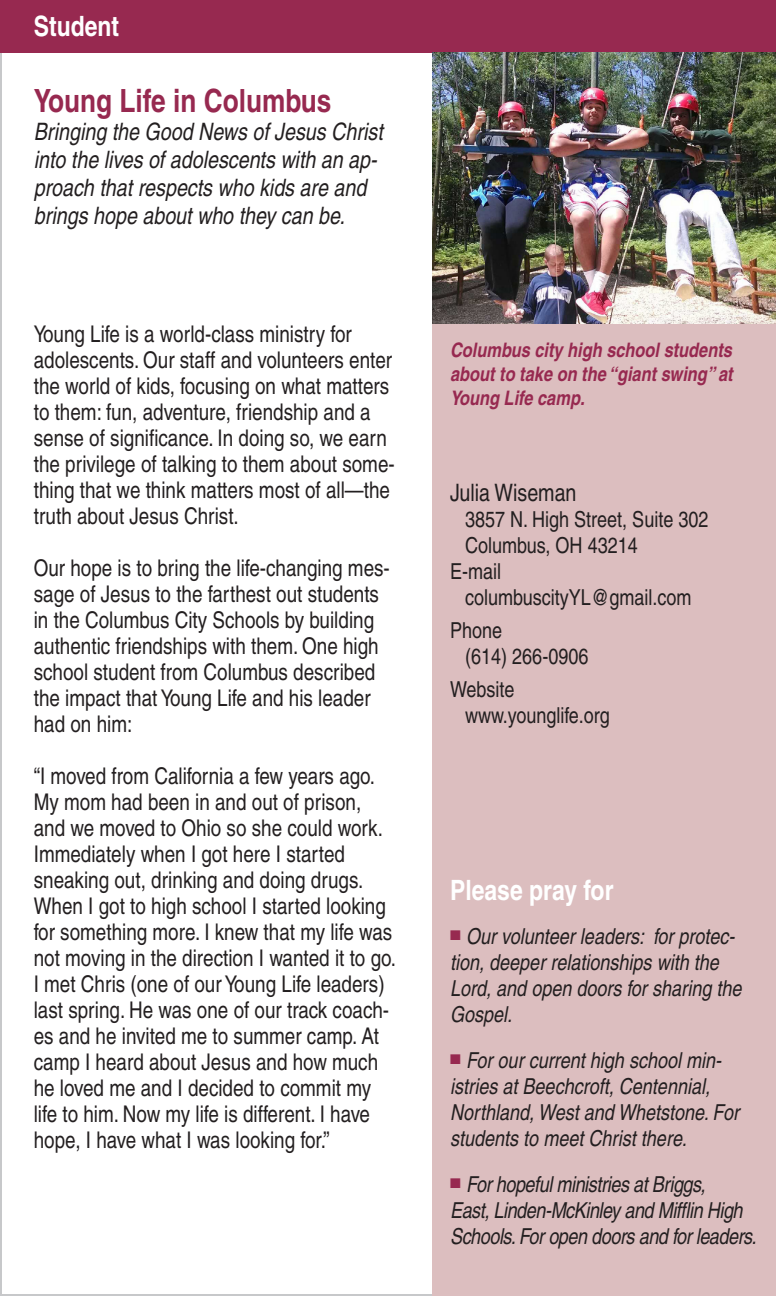
<style>
.page{position:relative;width:776px;height:1296px;background:#fff}
.page>*{position:absolute;margin:0;border:0;box-sizing:border-box;transform-origin:0 0}
.t1{font:700 condensed 32px "Helvetica";color:#972950}
.t2{font:700 condensed 28px "Helvetica";color:#fff}
.MissionDescription{font:italic condensed 24px/28px "Helvetica";color:#231f20}
.t3{font:condensed 24px "Helvetica";color:#231f20}
.t4{font:condensed 23px/26px "Helvetica";color:#231f20}
.t5{font:italic condensed 22px/26px "Helvetica";color:#231f20}
.t6{font:condensed 22px/26px "Helvetica";color:#231f20}
.t7{font:italic condensed 22px/26px "Helvetica";letter-spacing:-.02em;color:#231f20}
.t8{font:italic 700 condensed 20px/24px "Helvetica";color:#972950;text-align:justify}
</style>
<div class="page">
<div style="left:0;top:0;width:776px;height:53px;background:#972950"></div>
<img style="left:432px;top:53px;width:344px;height:271px">
<div style="left:432px;top:324px;width:344px;height:972px;background:#dcbebf"></div>
<p class="t2" style="left:34px;top:9px;width:87px">Student</p>
<p class="t1" style="left:34px;top:81px;width:299px">Young Life in Columbus</p>
<p class="MissionDescription" style="left:34px;top:118px;width:351px">Bringing the Good News of Jesus Christ into the lives of adolescents with an ap&shy;proach that respects who kids are and brings hope about who they can be.</p>
<p class="t4" style="left:34px;top:321px;width:362px">Young Life is a world-class ministry for adolescents. Our staff and volunteers enter the world of kids, focusing on what matters to them: fun, adventure, friendship and a sense of significance. In doing so, we earn the privilege of talking to them about some&shy;thing that we think matters most of all—the truth about Jesus Christ.</p>
<p class="t4" style="left:34px;top:555px;width:358px">Our hope is to bring the life-changing mes&shy;sage of Jesus to the farthest out students in the Columbus City Schools by building authentic friendships with them. One high school student from Columbus described the impact that Young Life and his leader had on him:</p>
<p class="t4" style="left:34px;top:763px;width:364px">“I moved from California a few years ago.<br>My mom had been in and out of prison, and we moved to Ohio so she could work.<br>Immediately when I got here I started sneaking out, drinking and doing drugs.<br>When I got to high school I started looking for something more. I knew that my life was not moving in the direction I wanted it to go.<br>I met Chris (one of our Young Life leaders) last spring. He was one of our track coach&shy;es and he invited me to summer camp. At camp I heard about Jesus and how much he loved me and I decided to commit my life to him. Now my life is different. I have hope, I have what I was looking for.”</p>
<p class="t8" style="left:450px;top:338px;width:284px">Columbus city high school students about to take on the “giant swing” at Young Life camp.</p>
<p class="t3" style="left:450px;top:478px;width:128px">Julia Wiseman</p>
<p class="t6" style="left:465px;top:506px;width:245px">3857 N. High Street, Suite 302</p>
<p class="t6" style="left:465px;top:532px;width:174px">Columbus, OH 43214</p>
<p class="t6" style="left:450px;top:558px;width:53px">E-mail</p>
<p class="t6" style="left:465px;top:584px;width:228px">columbuscityYL@gmail.com</p>
<p class="t6" style="left:465px;top:617px;width:125px;text-indent:-15px">Phone<br>(614) 266-0906</p>
<p class="t6" style="left:465px;top:676px;width:146px;text-indent:-15px">Website www.younglife.org</p>
<p class="t2" style="left:450px;top:873px;width:165px">Please pray for</p>
<p class="t5" style="left:450px;top:923px;width:293px"><sup>■</sup> Our volunteer leaders: for protec&shy;tion, deeper relationships with the<br>Lord, and open doors for sharing the<br>Gospel.</p>
<p class="t5" style="left:450px;top:1047px;width:290px"><sup>■</sup> For our current high school min&shy;istries at Beechcroft, Centennial, Northland, West and Whetstone. For students to meet Christ there.</p>
<p class="t7" style="left:450px;top:1171px;width:308px"><sup>■</sup> For hopeful ministries at Briggs,<br>East, Linden-McKinley and Mifflin High<br>Schools. For open doors and for leaders.</p>
</div>
